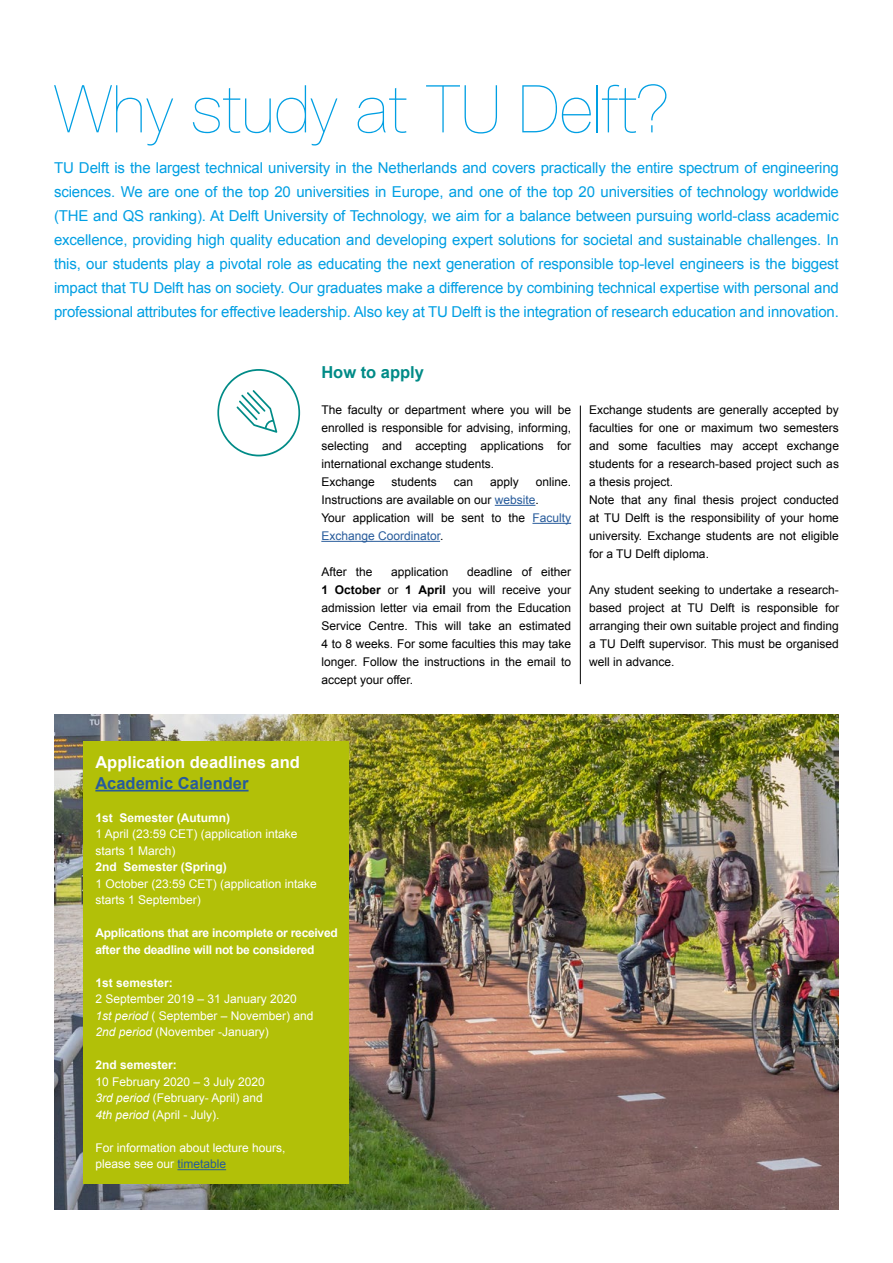
<style>
.page{position:relative;width:893px;height:1263px;background:#fff}
.page>*{position:absolute;margin:0;border:0;box-sizing:border-box;transform-origin:0 0}
.t1{font:200 66px "TU Delft";color:#009fe3}
.t2{font:700 16.5px "Arial";color:#fff}
.t3{font:700 16.5px "Arial";color:#275b9b}
.t4{font:700 16.5px "Arial";color:#008b87}
.t5{font:15px/24px "Arial";letter-spacing:-.01em;color:#009fe3;text-align:justify}
.t6{font:12px/18px "Arial";color:#000}
.t7{font:12px/16.5px "Arial";color:#fff}
.t8{font:700 12px/16.5px "Arial";letter-spacing:-.02em;color:#fff}
.t9{font:700 12px "Arial";color:#fff}
.s1{color:#275b9b}
.s2{font-weight:700}
.s3{font-style:italic}
</style>
<div class="page">
<img style="left:54px;top:714px;width:785px;height:495px">
<hr style="left:495px;top:505px;width:40px;height:1px;background:#275b9b">
<hr style="left:532px;top:523px;width:39px;height:1px;background:#275b9b">
<hr style="left:321px;top:541px;width:119px;height:1px;background:#275b9b">
<svg style="left:217px;top:369px;width:83px;height:87px"></svg>
<hr style="left:580px;top:406px;width:1px;height:278px;background:#000">
<div style="left:83px;top:741px;width:266px;height:443px;background:#b2c008"></div>
<hr style="left:95px;top:790px;width:154px;height:1px;background:#275b9b">
<hr style="left:177px;top:1169px;width:49px;height:1px;background:#275b9b">
<h1 class="t1" style="left:54px;top:70px;width:616px">Why study at TU Delft?</h1>
<p class="t5" style="left:54px;top:156px;width:786px">TU Delft is the largest technical university in the Netherlands and covers practically the entire spectrum of engineering sciences. We are one of the top 20 universities in Europe, and one of the top 20 universities of technology worldwide (THE and QS ranking). At Delft University of Technology, we aim for a balance between pursuing world-class academic excellence, providing high quality education and developing expert solutions for societal and sustainable challenges. In this, our students play a pivotal role as educating the next generation of responsible top-level engineers is the biggest impact that TU Delft has on society. Our graduates make a difference by combining technical expertise with personal and professional attributes for effective leadership. Also key at TU Delft is the integration of research education and innovation.</p>
<h2 class="t4" style="left:321px;top:361px;width:104px">How to apply</h2>
<p class="t6" style="left:321px;top:401px;width:251px">The faculty or department where you will be enrolled is responsible for advising, informing, selecting and accepting applications for international exchange students.<br>Exchange</p>
<p class="t6" style="left:321px;top:473px;width:251px;text-indent:214px">online.<br>Instructions are available on our <span class="s1">website</span>.<br>Your application will be sent to the <span class="s1">Faculty<br>Exchange Coordinator</span>.</p>
<p class="t6" style="left:321px;top:563px;width:53px">After the</p>
<p class="t6" style="left:391px;top:563px;width:59px">application</p>
<p class="t6" style="left:392px;top:473px;width:47px">students</p>
<p class="t6" style="left:454px;top:473px;width:21px">can</p>
<p class="t6" style="left:490px;top:473px;width:30px">apply</p>
<p class="t6" style="left:321px;top:563px;width:251px;text-align:justify;text-indent:146px">deadline of either <span class="s2">1 October</span> or <span class="s2">1 April</span> you will receive your admission letter via email from the Education Service Centre. This will take an estimated 4 to 8 weeks. For some faculties this may take longer. Follow the instructions in the email to accept your offer.</p>
<p class="t6" style="left:589px;top:401px;width:251px">Exchange students are generally accepted by faculties for one or maximum two semesters and some faculties may accept exchange students for a research-based project such as a thesis project.<br>Note that any final thesis project conducted at TU Delft is the responsibility of your home university. Exchange students are not eligible for a TU Delft diploma.</p>
<p class="t6" style="left:589px;top:581px;width:251px;text-align:justify">Any student seeking to undertake a research&shy;based project at TU Delft is responsible for arranging their own suitable project and finding a TU Delft supervisor. This must be organised well in advance.</p>
<h2 class="t2" style="left:95px;top:751px;width:206px">Application deadlines and</h2>
<h2 class="t3" style="left:95px;top:772px;width:155px">Academic Calender</h2>
<p class="t9" style="left:95px;top:810px;width:136px">1st Semester (Autumn)</p>
<p class="t7" style="left:95px;top:826px;width:204px">1 April (23:59 CET) (application intake starts 1 March)</p>
<p class="t9" style="left:95px;top:859px;width:133px">2nd Semester (Spring)</p>
<p class="t7" style="left:95px;top:875px;width:223px">1 October (23:59 CET) (application intake starts 1 September)</p>
<p class="t8" style="left:95px;top:925px;width:244px">Applications that are incomplete or received after the deadline will not be considered</p>
<p class="t9" style="left:95px;top:975px;width:79px">1st semester:</p>
<p class="t7" style="left:95px;top:991px;width:220px">2 September 2019 – 31 January 2020<br><span class="s3">1st period</span> ( September – November) and<br><span class="s3">2nd period</span> (November -January)</p>
<p class="t9" style="left:95px;top:1057px;width:83px">2nd semester:</p>
<p class="t7" style="left:95px;top:1073px;width:171px">10 February 2020 – 3 July 2020<br><span class="s3">3rd period</span> (February- April) and<br><span class="s3">4th period</span> (April - July).</p>
<p class="t7" style="left:95px;top:1139px;width:192px">For information about lecture hours, please see our <span class="s1">timetable</span></p>
</div>
